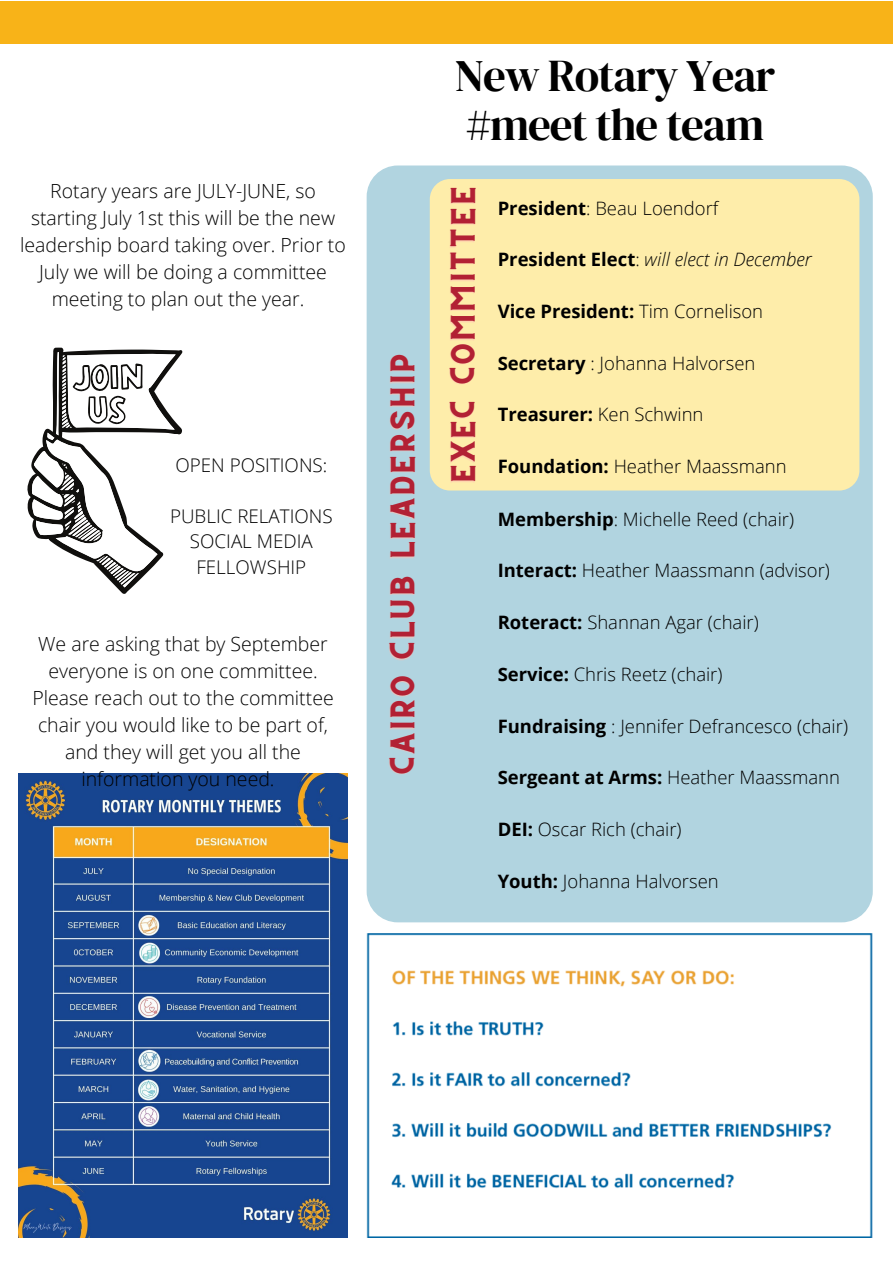
<style>
.page{position:relative;width:893px;height:1264px;background:#fff}
.page>*{position:absolute;margin:0;border:0;box-sizing:border-box;transform-origin:0 0}
.t1{font:45px/49.5px "DM Serif Display";letter-spacing:-.025em;color:#000}
.t2{font:24px "CS Gordon Vintage";color:#b22134}
.t3{font:300 19.5px/27px "Open Sans";color:#000;text-align:center}
.t4{font:300 18.75px/25.3px "Open Sans";color:#000;text-align:center}
.t5{font:300 18.45px "Open Sans";color:#000}
.t6{font:700 18.45px "Open Sans";color:#000}
.t7{font:italic 300 18.45px "Open Sans";color:#000}
.s1{font-weight:700}
.s2{font-weight:700;font-style:normal}
.s3{font-style:normal}
.s4{font-weight:300}
</style>
<div class="page">
<img style="left:366px;top:933px;width:506px;height:304px">
<div style="left:366px;top:165px;width:506px;height:757px;background:#b1d4e0;border-radius:31px"></div>
<div style="left:430px;top:179px;width:429px;height:311px;background:#feedaa;border-radius:20px"></div>
<svg style="left:27px;top:347px;width:155px;height:247px"></svg>
<div style="left:0;top:1px;width:892px;height:43px;background:#f8b318"></div>
<img style="left:19px;top:773px;width:328px;height:464px">
<p class="t3" style="left:20px;top:177px;width:327px">Rotary years are JULY-JUNE, so starting July 1st this will be the new leadership board taking over. Prior to July we will be doing a committee meeting to plan out the year.</p>
<p class="t4" style="left:175px;top:452px;width:153px">OPEN POSITIONS:</p>
<p class="t4" style="left:170px;top:503px;width:164px">PUBLIC RELATIONS<br>SOCIAL MEDIA<br>FELLOWSHIP</p>
<p class="t3" style="left:32px;top:629px;width:303px">We are asking that by September everyone is on one committee.<br>Please reach out to the committee chair you would like to be part of, and they will get you all the information you need.</p>
<h2 class="t2" style="left:392px;top:774px;width:424px;rotate:-90deg">CAIRO CLUB LEADERSHIP</h2>
<h1 class="t1" style="left:455px;top:50px;width:322px">New Rotary Year #meet the team</h1>
<h2 class="t2" style="left:452px;top:484px;width:301px;rotate:-90deg">EXEC COMMITTEE</h2>
<p class="t5" style="left:497px;top:195px;width:222px"><span class="s1">President</span>: Beau Loendorf</p>
<p class="t7" style="left:497px;top:246px;width:315px"><span class="s2">President Elect</span><span class="s3">:</span> will elect in December</p>
<p class="t6" style="left:497px;top:298px;width:267px">Vice President: <span class="s4">Tim Cornelison</span></p>
<p class="t5" style="left:497px;top:350px;width:259px"><span class="s1">Secretary</span> : Johanna Halvorsen</p>
<p class="t6" style="left:497px;top:402px;width:207px">Treasurer: <span class="s4">Ken Schwinn</span></p>
<p class="t5" style="left:497px;top:453px;width:290px"><span class="s1">Foundation:</span> Heather Maassmann</p>
<p class="t5" style="left:497px;top:506px;width:298px"><span class="s1">Membership</span>: Michelle Reed (chair)</p>
<p class="t5" style="left:497px;top:557px;width:333px"><span class="s1">Interact:</span> Heather Maassmann (advisor)</p>
<p class="t5" style="left:497px;top:609px;width:262px"><span class="s1">Roteract:</span> Shannan Agar (chair)</p>
<p class="t5" style="left:497px;top:661px;width:226px"><span class="s1">Service:</span> Chris Reetz (chair)</p>
<p class="t5" style="left:497px;top:713px;width:352px"><span class="s1">Fundraising</span> : Jennifer Defrancesco (chair)</p>
<p class="t5" style="left:497px;top:764px;width:344px"><span class="s1">Sergeant at Arms:</span> Heather Maassmann</p>
<p class="t5" style="left:497px;top:816px;width:185px"><span class="s1">DEI:</span> Oscar Rich (chair)</p>
<p class="t5" style="left:497px;top:868px;width:222px"><span class="s1">Youth:</span> Johanna Halvorsen</p>
</div>
